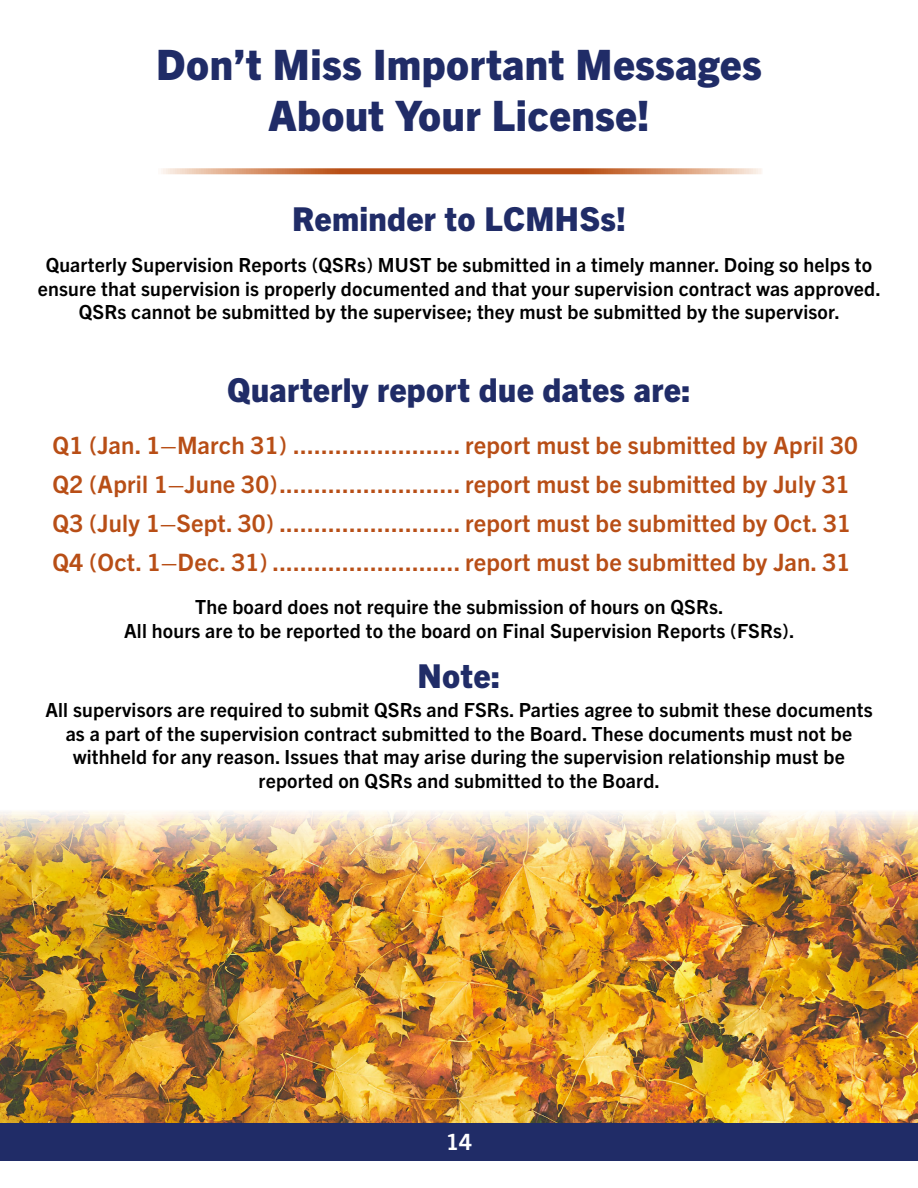
<style>
.page{position:relative;width:918px;height:1188px;background:#fff}
.page>*{position:absolute;margin:0;border:0;box-sizing:border-box;transform-origin:0 0}
.t1{font:800 42px/50.4px "Trade Gothic Next LT Pro";letter-spacing:.01em;color:#202c67;text-align:center}
.t2{font:800 33px "Trade Gothic Next LT Pro";letter-spacing:.01em;color:#202c67}
.t3{font:700 24px/39px "Trade Gothic Next LT Pro";letter-spacing:.01em;color:#b84e16}
.t4{font:700 22.5px "Trade Gothic Next LT Pro";color:#fff}
.t5{font:700 19.5px/23.4px "Trade Gothic Next LT Pro";letter-spacing:.01em;color:#000;text-align:center}
</style>
<div class="page">
<svg style="left:161px;top:168px;width:601px;height:6px;background:#ce8257"></svg>
<img style="left:0;top:811px;width:918px;height:312px">
<div style="left:0;top:1123px;width:918px;height:38px;background:#202c67"></div>
<h1 class="t1" style="left:156px;top:37px;width:607px">Don’t Miss Important Messages<br>About Your License!</h1>
<h2 class="t2" style="left:292px;top:196px;width:335px">Reminder to LCMHSs!</h2>
<p class="t5" style="left:38px;top:252px;width:845px">Quarterly Supervision Reports (QSRs) MUST be submitted in a timely manner. Doing so helps to ensure that supervision is properly documented and that your supervision contract was approved.<br>QSRs cannot be submitted by the supervisee; they must be submitted by the supervisor.</p>
<h2 class="t2" style="left:227px;top:367px;width:465px">Quarterly report due dates are:</h2>
<p class="t3" style="left:53px;top:424px;width:807px">Q1 (Jan. 1–March 31) ........................ report must be submitted by April 30<br>Q2 (April 1–June 30).......................... report must be submitted by July 31<br>Q3 (July 1–Sept. 30) .......................... report must be submitted by Oct. 31<br>Q4 (Oct. 1–Dec. 31) ........................... report must be submitted by Jan. 31</p>
<p class="t5" style="left:124px;top:594px;width:672px">The board does not require the submission of hours on QSRs.<br>All hours are to be reported to the board on Final Supervision Reports (FSRs).</p>
<h2 class="t2" style="left:418px;top:653px;width:84px">Note:</h2>
<p class="t5" style="left:45px;top:697px;width:829px">All supervisors are required to submit QSRs and FSRs. Parties agree to submit these documents as a part of the supervision contract submitted to the Board. These documents must not be withheld for any reason. Issues that may arise during the supervision relationship must be reported on QSRs and submitted to the Board.</p>
<p class="t4" style="left:446px;top:1126px;width:27px">14</p>
</div>
